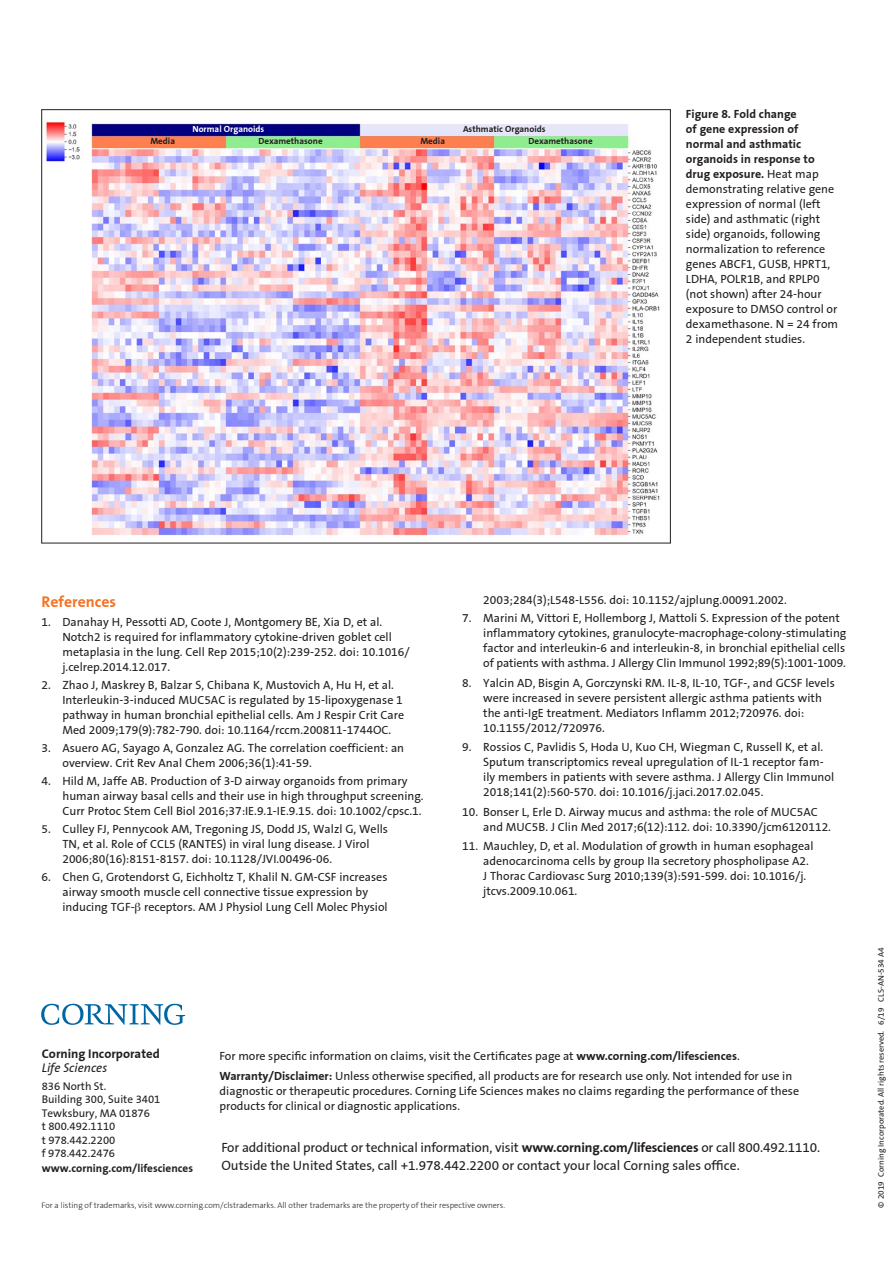
<style>
.page{position:relative;width:893px;height:1263px;background:#fff}
.page>*{position:absolute;margin:0;border:0;box-sizing:border-box;transform-origin:0 0}
.A_Head{font:700 15.75px "Corning Sans";color:#f47325}
.t1{font:13.5px/18px "Corning Sans";letter-spacing:-.01em;color:#231f20}
.t2{font:700 12.75px "Corning Sans";color:#231f20}
.t3{font:italic 12.75px "Corning Sans";color:#231f20}
.t4{font:12px/15px "Corning Sans";color:#231f20}
.t5{font:11.25px/13.5px "Corning Sans";color:#231f20}
.t6{font:700 11.25px "Corning Sans";color:#231f20}
.Caption_large{font:700 9px "Corning Sans";color:#231f20}
.Caption_large-2{font:700 9px "Corning Sans";color:#fff}
.t7{font:300 8.25px "Corning Sans";color:#231f20}
.t8{font:8.25px "Corning Sans";color:#231f20}
.s1{font-weight:700}
</style>
<div class="page">
<svg style="left:41px;top:1004px;width:144px;height:21px"></svg>
<img style="left:46px;top:121px;width:614px;height:414px">
<p class="Caption_large-2" style="left:192px;top:124px;width:73px">Normal Organoids</p>
<p class="Caption_large" style="left:463px;top:124px;width:84px">Asthmatic Organoids</p>
<p class="Caption_large" style="left:150px;top:136px;width:26px">Media</p>
<p class="Caption_large" style="left:258px;top:136px;width:66px">Dexamethasone</p>
<p class="Caption_large" style="left:420px;top:136px;width:26px">Media</p>
<p class="Caption_large" style="left:528px;top:136px;width:66px">Dexamethasone</p>
<p class="t4" style="left:686px;top:107px;width:154px"><span class="s1">Figure 8. Fold change<br>of gene expression of normal and asthmatic organoids in response to drug exposure.</span> Heat map demonstrating relative gene expression of normal (left side) and asthmatic (right side) organoids, following normalization to reference genes ABCF1, GUSB, HPRT1,<br>LDHA, POLR1B, and RPLP0 (not shown) after 24-hour exposure to DMSO control or dexamethasone. N = 24 from<br>2 independent studies.</p>
<p class="A_Head" style="left:41px;top:592px;width:76px">References</p>
<p class="t4" style="left:62px;top:615px;width:349px;text-indent:-21px">1. Danahay H, Pessotti AD, Coote J, Montgomery BE, Xia D, et al.<br>Notch2 is required for inflammatory cytokine-driven goblet cell metaplasia in the lung. Cell Rep 2015;10(2):239-252. doi: 10.1016/ j.celrep.2014.12.017.</p>
<p class="t4" style="left:62px;top:678px;width:343px;text-indent:-21px">2. Zhao J, Maskrey B, Balzar S, Chibana K, Mustovich A, Hu H, et al.<br>Interleukin-3-induced MUC5AC is regulated by 15-lipoxygenase 1 pathway in human bronchial epithelial cells. Am J Respir Crit Care Med 2009;179(9):782-790. doi: 10.1164/rccm.200811-1744OC.</p>
<p class="t4" style="left:62px;top:741px;width:343px;text-indent:-21px">3. Asuero AG, Sayago A, Gonzalez AG. The correlation coefficient: an overview. Crit Rev Anal Chem 2006;36(1):41-59.</p>
<p class="t4" style="left:62px;top:774px;width:363px;text-indent:-21px">4. Hild M, Jaffe AB. Production of 3-D airway organoids from primary human airway basal cells and their use in high throughput screening.<br>Curr Protoc Stem Cell Biol 2016;37:IE.9.1-IE.9.15. doi: 10.1002/cpsc.1.</p>
<p class="t4" style="left:62px;top:822px;width:327px;text-indent:-21px">5. Culley FJ, Pennycook AM, Tregoning JS, Dodd JS, Walzl G, Wells<br>TN, et al. Role of CCL5 (RANTES) in viral lung disease. J Virol<br>2006;80(16):8151-8157. doi: 10.1128/JVI.00496-06.</p>
<p class="t4" style="left:62px;top:870px;width:327px;text-indent:-21px">6. Chen G, Grotendorst G, Eichholtz T, Khalil N. GM-CSF increases airway smooth muscle cell connective tissue expression by inducing TGF- receptors. AM J Physiol Lung Cell Molec Physiol</p>
<p class="t4" style="left:483px;top:592px;width:305px">2003;284(3);L548-L556. doi: 10.1152/ajplung.00091.2002.</p>
<p class="t4" style="left:483px;top:610px;width:365px;text-indent:-21px">7. Marini M, Vittori E, Hollemborg J, Mattoli S. Expression of the potent inflammatory cytokines, granulocyte-macrophage-colony-stimulating factor and interleukin-6 and interleukin-8, in bronchial epithelial cells of patients with asthma. J Allergy Clin Immunol 1992;89(5):1001-1009.</p>
<p class="t4" style="left:483px;top:675px;width:353px;text-indent:-21px">8. Yalcin AD, Bisgin A, Gorczynski RM. IL-8, IL-10, TGF-, and GCSF levels were increased in severe persistent allergic asthma patients with the anti-IgE treatment. Mediators Inflamm 2012;720976. doi:<br>10.1155/2012/720976.</p>
<p class="t4" style="left:483px;top:739px;width:352px;text-indent:-21px">9. Rossios C, Pavlidis S, Hoda U, Kuo CH, Wiegman C, Russell K, et al.<br>Sputum transcriptomics reveal upregulation of IL-1 receptor fam&shy;ily members in patients with severe asthma. J Allergy Clin Immunol 2018;141(2):560-570. doi: 10.1016/j.jaci.2017.02.045.</p>
<p class="t4" style="left:483px;top:804px;width:349px;text-indent:-21px">10. Bonser L, Erle D. Airway mucus and asthma: the role of MUC5AC and MUC5B. J Clin Med 2017;6(12):112. doi: 10.3390/jcm6120112.</p>
<p class="t4" style="left:483px;top:838px;width:332px;text-indent:-21px">11. Mauchley, D, et al. Modulation of growth in human esophageal adenocarcinoma cells by group IIa secretory phospholipase A2.<br>J Thorac Cardiovasc Surg 2010;139(3):591-599. doi: 10.1016/j. jtcvs.2009.10.061.</p>
<p class="t2" style="left:42px;top:1046px;width:120px">Corning Incorporated</p>
<p class="t3" style="left:42px;top:1060px;width:67px">Life Sciences</p>
<p class="t5" style="left:42px;top:1079px;width:120px">836 North St.<br>Building 300, Suite 3401<br>Tewksbury, MA 01876</p>
<p class="t5" style="left:42px;top:1120px;width:75px;text-align:justify">t 800.492.1110 t 978.442.2200 f 978.442.2476</p>
<p class="t6" style="left:42px;top:1162px;width:153px">www.corning.com/lifesciences</p>
<p class="t4" style="left:220px;top:1049px;width:522px">For more specific information on claims, visit the Certificates page at <span class="s1">www.corning.com/lifesciences</span>.</p>
<p class="t4" style="left:220px;top:1068px;width:581px"><span class="s1">Warranty/Disclaimer:</span> Unless otherwise specified, all products are for research use only. Not intended for use in diagnostic or therapeutic procedures. Corning Life Sciences makes no claims regarding the performance of these products for clinical or diagnostic applications.</p>
<p class="t1" style="left:221px;top:1138px;width:600px">For additional product or technical information, visit <span class="s1">www.corning.com/lifesciences</span> or call 800.492.1110.<br>Outside the United States, call +1.978.442.2200 or contact your local Corning sales office.</p>
<p class="t7" style="left:42px;top:1200px;width:465px">For a listing of trademarks, visit www.corning.com/clstrademarks. All other trademarks are the property of their respective owners.</p>
<p class="t8" style="left:876px;top:1207px;width:262px;rotate:-90deg">© 2019 Corning Incorporated. All rights reserved. 6/19 CLS-AN-534 A4</p>
</div>
